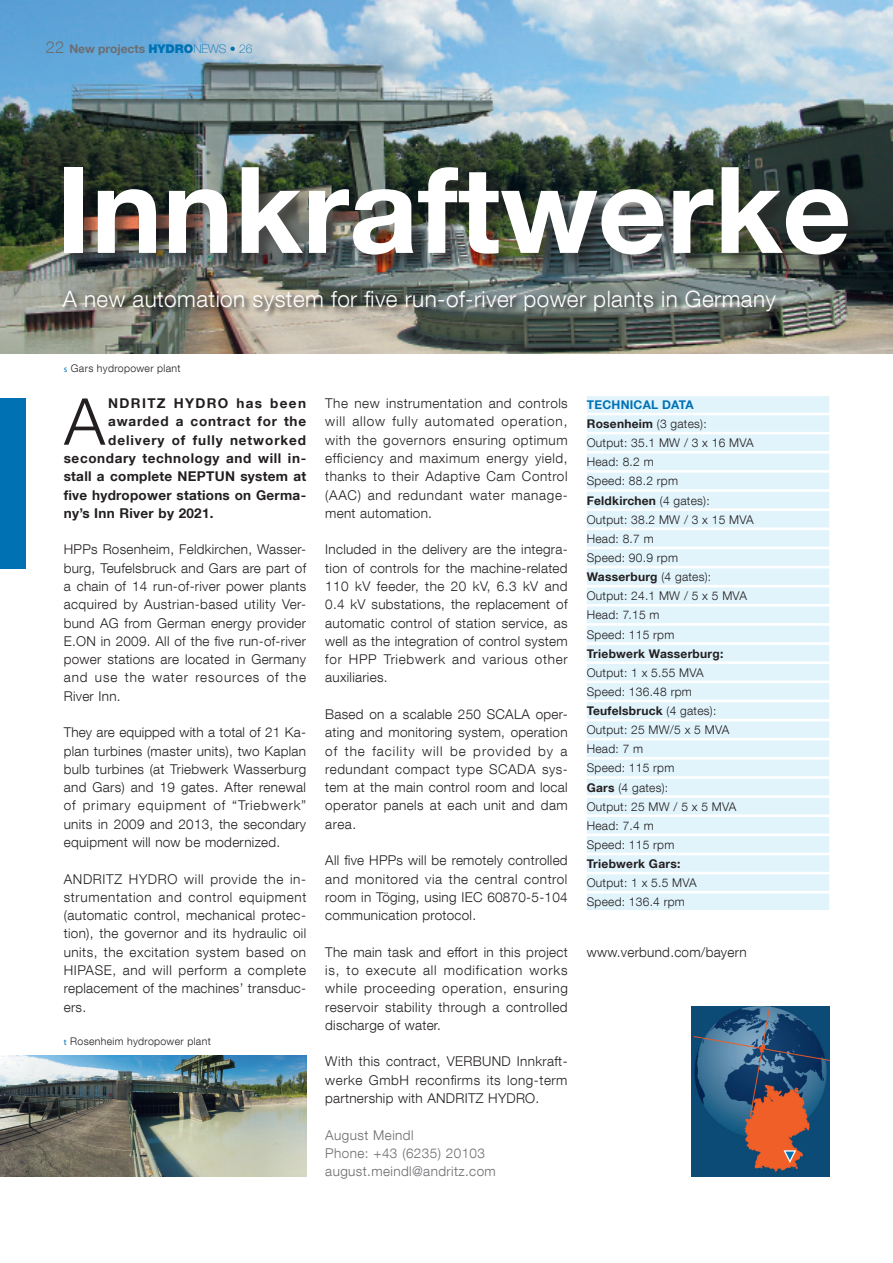
<style>
.page{position:relative;width:893px;height:1263px;background:#fff}
.page>*{position:absolute;margin:0;border:0;box-sizing:border-box;transform-origin:0 0}
.HN_Titel{font:700 120px "Helvetica Neue LT Com";color:#fff}
.HN_Vorspann{font:300 64.65px "Helvetica Neue LT Com";color:#231f20}
.HN_Untertitel{font:300 22.5px "Helvetica Neue LT Com";letter-spacing:.02em;color:#fff}
.HN_Grundschrift{font:300 13.5px/18.3px "Helvetica Neue LT Com";letter-spacing:.02em;color:#231f20;text-align:justify}
.HN_Vorspann-2{font:700 13.5px "Helvetica Neue LT Com";letter-spacing:.02em;color:#231f20}
.HN_Autor{font:300 13.5px "Helvetica Neue LT Com";letter-spacing:.03em;color:#6c6d70}
.HN_Vorspann-3{font:700 13.5px "Helvetica Neue LT Com";letter-spacing:.045em;color:#231f20}
.HN_Vorspann-4{font:700 13.5px "Helvetica Neue LT Com";letter-spacing:.065em;color:#231f20}
.HN_Vorspann-5{font:700 13.5px "Helvetica Neue LT Com";letter-spacing:.1em;color:#231f20}
.HN_Tab_normal{font:300 12px "Helvetica Neue LT Com";letter-spacing:.02em;color:#231f20}
.HN_Tab_fett{font:700 12px "Helvetica Neue LT Com";letter-spacing:.02em;color:#231f20}
.t1{font:700 12px "Helvetica Neue LT Com";color:#6c6d70}
.HN_Tab_Titel{font:700 12px "Helvetica Neue LT Com";letter-spacing:.02em;color:#0072b4}
.HN_Tab_fett-2{font:300 12px "Helvetica Neue LT Com";letter-spacing:.02em;color:#231f20}
.Bildtext_Kopie{font:300 10.5px "Helvetica Neue LT Com";letter-spacing:.03em;color:#231f20}
.s1{font-weight:300;font-size:16.5px}
.s2{font-weight:900;color:#0072b4}
.s3{font-weight:100;color:#0072b4}
.s4{font-family:"Myriad Pro";font-weight:400;font-size:9px;color:#0072b4}
.s5{font-weight:300}
.s6{font-weight:700}
</style>
<div class="page">
<img style="left:0;top:0;width:893px;height:353px">
<div style="left:0;top:398px;width:26px;height:170px;background:#0072b4"></div>
<img style="left:691px;top:1006px;width:138px;height:170px">
<svg style="left:783px;top:1150px;width:13px;height:13px"></svg>
<div style="left:65px;top:168px;width:800px;height:104px;background:#231f20;opacity:.5"></div>
<img style="left:62px;top:290px;width:721px;height:29px">
<div style="left:587px;top:396px;width:242px;height:17px;background:#e1f4fc"></div>
<div style="left:587px;top:415px;width:242px;height:17px;background:#e1f4fc"></div>
<div style="left:587px;top:434px;width:242px;height:17px;background:#e1f4fc"></div>
<div style="left:587px;top:454px;width:242px;height:16px;background:#e1f4fc"></div>
<div style="left:587px;top:473px;width:242px;height:16px;background:#e1f4fc"></div>
<div style="left:587px;top:492px;width:242px;height:16px;background:#e1f4fc"></div>
<div style="left:587px;top:511px;width:242px;height:16px;background:#e1f4fc"></div>
<div style="left:587px;top:530px;width:242px;height:17px;background:#e1f4fc"></div>
<div style="left:587px;top:549px;width:242px;height:17px;background:#e1f4fc"></div>
<div style="left:587px;top:568px;width:242px;height:17px;background:#e1f4fc"></div>
<div style="left:587px;top:587px;width:242px;height:17px;background:#e1f4fc"></div>
<div style="left:587px;top:607px;width:242px;height:16px;background:#e1f4fc"></div>
<div style="left:587px;top:626px;width:242px;height:16px;background:#e1f4fc"></div>
<div style="left:587px;top:645px;width:242px;height:16px;background:#e1f4fc"></div>
<div style="left:587px;top:664px;width:242px;height:16px;background:#e1f4fc"></div>
<div style="left:587px;top:683px;width:242px;height:17px;background:#e1f4fc"></div>
<div style="left:587px;top:702px;width:242px;height:17px;background:#e1f4fc"></div>
<div style="left:587px;top:721px;width:242px;height:17px;background:#e1f4fc"></div>
<div style="left:587px;top:740px;width:242px;height:17px;background:#e1f4fc"></div>
<div style="left:587px;top:760px;width:242px;height:16px;background:#e1f4fc"></div>
<div style="left:587px;top:779px;width:242px;height:16px;background:#e1f4fc"></div>
<div style="left:587px;top:798px;width:242px;height:16px;background:#e1f4fc"></div>
<div style="left:587px;top:817px;width:242px;height:16px;background:#e1f4fc"></div>
<div style="left:587px;top:836px;width:242px;height:17px;background:#e1f4fc"></div>
<div style="left:587px;top:855px;width:242px;height:17px;background:#e1f4fc"></div>
<div style="left:587px;top:874px;width:242px;height:17px;background:#e1f4fc"></div>
<div style="left:587px;top:893px;width:242px;height:17px;background:#e1f4fc"></div>
<img style="left:0;top:1056px;width:306px;height:120px">
<p class="t1" style="left:46px;top:41px;width:208px"><span class="s1">22</span> New projects <span class="s2">HYDRO</span><span class="s3">NEWS • 26</span></p>
<p class="HN_Titel" style="left:56px;top:134px;width:797px">Innkraftwerke</p>
<p class="HN_Untertitel" style="left:63px;top:285px;width:715px">A new automation system for five run-of-river power plants in Germany</p>
<p class="Bildtext_Kopie" style="left:64px;top:361px;width:118px"><span class="s4">s</span> Gars hydropower plant</p>
<p class="HN_Vorspann" style="left:64px;top:382px;width:42px">A</p>
<p class="HN_Vorspann-5" style="left:108px;top:395px;width:199px">NDRITZ HYDRO has been</p>
<p class="HN_Vorspann-3" style="left:108px;top:413px;width:199px">awarded a contract for the</p>
<p class="HN_Vorspann-4" style="left:108px;top:431px;width:199px">delivery of fully networked</p>
<p class="HN_Vorspann-3" style="left:64px;top:450px;width:244px">secondary technology and will in-</p>
<p class="HN_Vorspann-2" style="left:64px;top:468px;width:244px">stall a complete NEPTUN system at</p>
<p class="HN_Vorspann-2" style="left:64px;top:486px;width:244px">five hydropower stations on Germa-</p>
<p class="HN_Vorspann-2" style="left:64px;top:504px;width:151px">ny’s Inn River by 2021.</p>
<p class="HN_Grundschrift" style="left:64px;top:540px;width:244px">HPPs Rosenheim, Feldkirchen, Wasser&shy;burg, Teufelsbruck and Gars are part of a chain of 14 run-of-river power plants acquired by Austrian-based utility Ver&shy;bund AG from German energy provider E.ON in 2009. All of the five run-of-river power stations are located in Germany and use the water resources of the River Inn.</p>
<p class="HN_Grundschrift" style="left:64px;top:723px;width:244px">They are equipped with a total of 21 Ka&shy;plan turbines (master units), two Kaplan bulb turbines (at Triebwerk Wasserburg and Gars) and 19 gates. After renewal of primary equipment of “Triebwerk” units in 2009 and 2013, the secondary equipment will now be modernized.</p>
<p class="HN_Grundschrift" style="left:64px;top:869px;width:244px">ANDRITZ HYDRO will provide the in&shy;strumentation and control equipment (automatic control, mechanical protec&shy;tion), the governor and its hydraulic oil units, the excitation system based on HIPASE, and will perform a complete replacement of the machines’ transduc&shy;ers.</p>
<p class="Bildtext_Kopie" style="left:64px;top:1035px;width:149px"><span class="s4">t</span> Rosenheim hydropower plant</p>
<p class="HN_Grundschrift" style="left:325px;top:394px;width:244px">The new instrumentation and controls will allow fully automated operation, with the governors ensuring optimum efficiency and maximum energy yield, thanks to their Adaptive Cam Control (AAC) and redundant water manage&shy;ment automation.</p>
<p class="HN_Grundschrift" style="left:325px;top:540px;width:244px">Included in the delivery are the integra&shy;tion of controls for the machine-related 110 kV feeder, the 20 kV, 6.3 kV and 0.4 kV substations, the replacement of automatic control of station service, as well as the integration of control system for HPP Triebwerk and various other auxiliaries.</p>
<p class="HN_Grundschrift" style="left:325px;top:705px;width:244px">Based on a scalable 250 SCALA oper&shy;ating and monitoring system, operation of the facility will be provided by a redundant compact type SCADA sys&shy;tem at the main control room and local operator panels at each unit and dam area.</p>
<p class="HN_Grundschrift" style="left:325px;top:851px;width:244px">All five HPPs will be remotely controlled and monitored via the central control room in Töging, using IEC 60870-5-104 communication protocol.</p>
<p class="HN_Grundschrift" style="left:325px;top:942px;width:244px">The main task and effort in this project is, to execute all modification works while proceeding operation, ensuring reservoir stability through a controlled discharge of water.</p>
<p class="HN_Grundschrift" style="left:325px;top:1052px;width:244px">With this contract, VERBUND Innkraft&shy;werke GmbH reconfirms its long-term partnership with ANDRITZ HYDRO.</p>
<p class="HN_Autor" style="left:325px;top:1126px;width:90px">August Meindl</p>
<p class="HN_Autor" style="left:325px;top:1145px;width:161px">Phone: +43 (6235) 20103</p>
<p class="HN_Autor" style="left:325px;top:1163px;width:172px">august.meindl@andritz.com</p>
<p class="HN_Tab_Titel" style="left:587px;top:397px;width:108px">TECHNICAL DATA</p>
<p class="HN_Tab_fett" style="left:587px;top:416px;width:121px">Rosenheim <span class="s5">(3 gates):</span></p>
<p class="HN_Tab_normal" style="left:587px;top:436px;width:168px">Output: 35.1 MW / 3 x 16 MVA</p>
<p class="HN_Tab_normal" style="left:587px;top:455px;width:68px">Head: 8.2 m</p>
<p class="HN_Tab_normal" style="left:587px;top:474px;width:93px">Speed: 88.2 rpm</p>
<p class="HN_Tab_fett" style="left:587px;top:493px;width:124px">Feldkirchen <span class="s5">(4 gates):</span></p>
<p class="HN_Tab_normal" style="left:587px;top:512px;width:168px">Output: 38.2 MW / 3 x 15 MVA</p>
<p class="HN_Tab_normal" style="left:587px;top:531px;width:68px">Head: 8.7 m</p>
<p class="HN_Tab_normal" style="left:587px;top:550px;width:93px">Speed: 90.9 rpm</p>
<p class="HN_Tab_fett" style="left:587px;top:569px;width:126px">Wasserburg <span class="s5">(4 gates):</span></p>
<p class="HN_Tab_normal" style="left:587px;top:589px;width:162px">Output: 24.1 MW / 5 x 5 MVA</p>
<p class="HN_Tab_normal" style="left:587px;top:608px;width:74px">Head: 7.15 m</p>
<p class="HN_Tab_normal" style="left:587px;top:627px;width:89px">Speed: 115 rpm</p>
<p class="HN_Tab_fett" style="left:587px;top:646px;width:138px">Triebwerk Wasserburg:</p>
<p class="HN_Tab_normal" style="left:587px;top:665px;width:118px">Output: 1 x 5.55 MVA</p>
<p class="HN_Tab_normal" style="left:587px;top:684px;width:106px">Speed: 136.48 rpm</p>
<p class="HN_Tab_fett" style="left:587px;top:703px;width:131px">Teufelsbruck <span class="s5">(4 gates):</span></p>
<p class="HN_Tab_normal" style="left:587px;top:722px;width:144px">Output: 25 MW/5 x 5 MVA</p>
<p class="HN_Tab_normal" style="left:587px;top:742px;width:58px">Head: 7 m</p>
<p class="HN_Tab_normal" style="left:587px;top:761px;width:89px">Speed: 115 rpm</p>
<p class="HN_Tab_fett-2" style="left:587px;top:780px;width:83px"><span class="s6">Gars</span> (4 gates):</p>
<p class="HN_Tab_normal" style="left:587px;top:799px;width:151px">Output: 25 MW / 5 x 5 MVA</p>
<p class="HN_Tab_normal" style="left:587px;top:818px;width:68px">Head: 7.4 m</p>
<p class="HN_Tab_normal" style="left:587px;top:837px;width:89px">Speed: 115 rpm</p>
<p class="HN_Tab_fett" style="left:587px;top:856px;width:95px">Triebwerk Gars:</p>
<p class="HN_Tab_normal" style="left:587px;top:875px;width:111px">Output: 1 x 5.5 MVA</p>
<p class="HN_Tab_normal" style="left:587px;top:895px;width:100px">Speed: 136.4 rpm</p>
<p class="HN_Grundschrift" style="left:587px;top:942px;width:161px">www.verbund.com/bayern</p>
</div>
